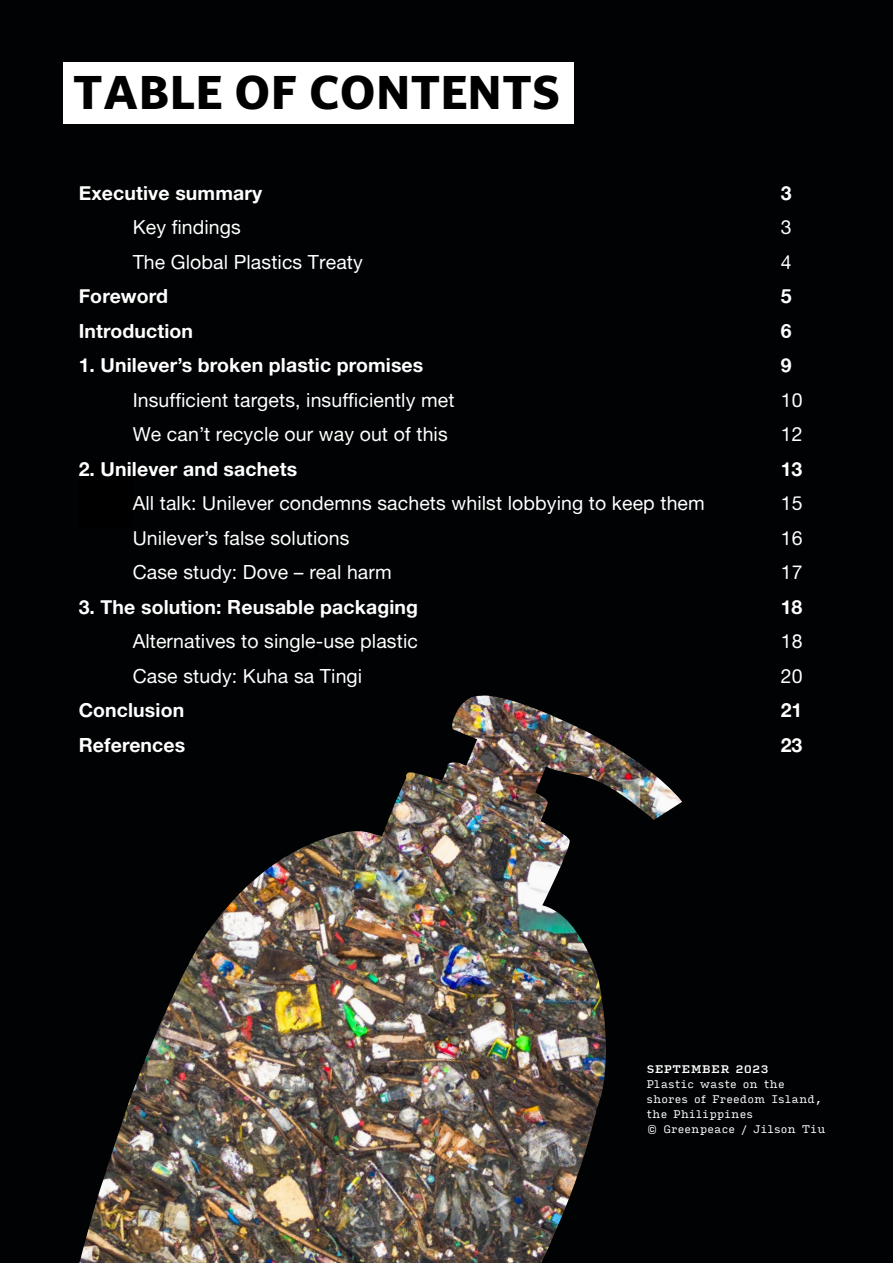
<style>
.page{position:relative;width:893px;height:1263px;background:#010203}
.page>*{position:absolute;margin:0;border:0;box-sizing:border-box;transform-origin:0 0}
.TOC_heading__h2{font:45px "Darkmode Darkmode Off X Bold";letter-spacing:.02em;color:#000}
.t1{font:19.5px "Alte Haas Grotesk";letter-spacing:.005em;color:#fff}
.t2{font:19.5px "Alte Haas Grotesk Bold";letter-spacing:.005em;color:#fff}
.Caption-white{font:10.5px/15px "Input Serif";color:#fff}
.s1{font-weight:500}
</style>
<div class="page">
<div style="left:79px;top:461px;width:54px;height:66px;background:#000"></div>
<div style="left:31px;top:694px;width:651px;height:569px;background:#010203"></div>
<img style="left:79px;top:695px;width:603px;height:568px">
<h2 class="TOC_heading__h2" style="left:73px;top:62px;width:488px">TABLE OF CONTENTS</h2>
<p class="t2" style="left:79px;top:181px;width:185px">Executive summary</p>
<p class="t2" style="left:781px;top:181px;width:12px">3</p>
<p class="t1" style="left:133px;top:216px;width:110px">Key findings</p>
<p class="t1" style="left:781px;top:216px;width:12px">3</p>
<p class="t1" style="left:133px;top:250px;width:232px">The Global Plastics Treaty</p>
<p class="t1" style="left:781px;top:250px;width:12px">4</p>
<p class="t2" style="left:79px;top:284px;width:91px">Foreword</p>
<p class="t2" style="left:781px;top:284px;width:12px">5</p>
<p class="t2" style="left:79px;top:319px;width:116px">Introduction</p>
<p class="t2" style="left:781px;top:319px;width:12px">6</p>
<p class="t2" style="left:79px;top:353px;width:346px">1. Unilever’s broken plastic promises</p>
<p class="t2" style="left:781px;top:353px;width:12px">9</p>
<p class="t1" style="left:133px;top:388px;width:323px">Insufficient targets, insufficiently met</p>
<p class="t1" style="left:781px;top:388px;width:23px">10</p>
<p class="t1" style="left:133px;top:423px;width:317px">We can’t recycle our way out of this</p>
<p class="t1" style="left:781px;top:423px;width:23px">12</p>
<p class="t2" style="left:79px;top:457px;width:220px">2. Unilever and sachets</p>
<p class="t2" style="left:781px;top:457px;width:23px">13</p>
<p class="t1" style="left:133px;top:492px;width:574px">All talk: Unilever condemns sachets whilst lobbying to keep them</p>
<p class="t1" style="left:781px;top:492px;width:23px">15</p>
<p class="t1" style="left:133px;top:526px;width:218px">Unilever’s false solutions</p>
<p class="t1" style="left:781px;top:526px;width:23px">16</p>
<p class="t1" style="left:133px;top:561px;width:261px">Case study: Dove – real harm</p>
<p class="t1" style="left:781px;top:561px;width:23px">17</p>
<p class="t2" style="left:79px;top:595px;width:341px">3. The solution: Reusable packaging</p>
<p class="t2" style="left:781px;top:595px;width:23px">18</p>
<p class="t1" style="left:133px;top:630px;width:287px">Alternatives to single-use plastic</p>
<p class="t1" style="left:781px;top:630px;width:23px">18</p>
<p class="t1" style="left:133px;top:664px;width:231px">Case study: Kuha sa Tingi</p>
<p class="t1" style="left:781px;top:664px;width:23px">20</p>
<p class="t2" style="left:79px;top:698px;width:107px">Conclusion</p>
<p class="t2" style="left:781px;top:698px;width:23px">21</p>
<p class="t2" style="left:79px;top:733px;width:108px">References</p>
<p class="t2" style="left:781px;top:733px;width:23px">23</p>
<p class="Caption-white" style="left:646px;top:1061px;width:181px"><span class="s1">SEPTEMBER 2023<br></span>Plastic waste on the shores of Freedom Island, the Philippines<br>© Greenpeace / Jilson Tiu</p>
</div>
